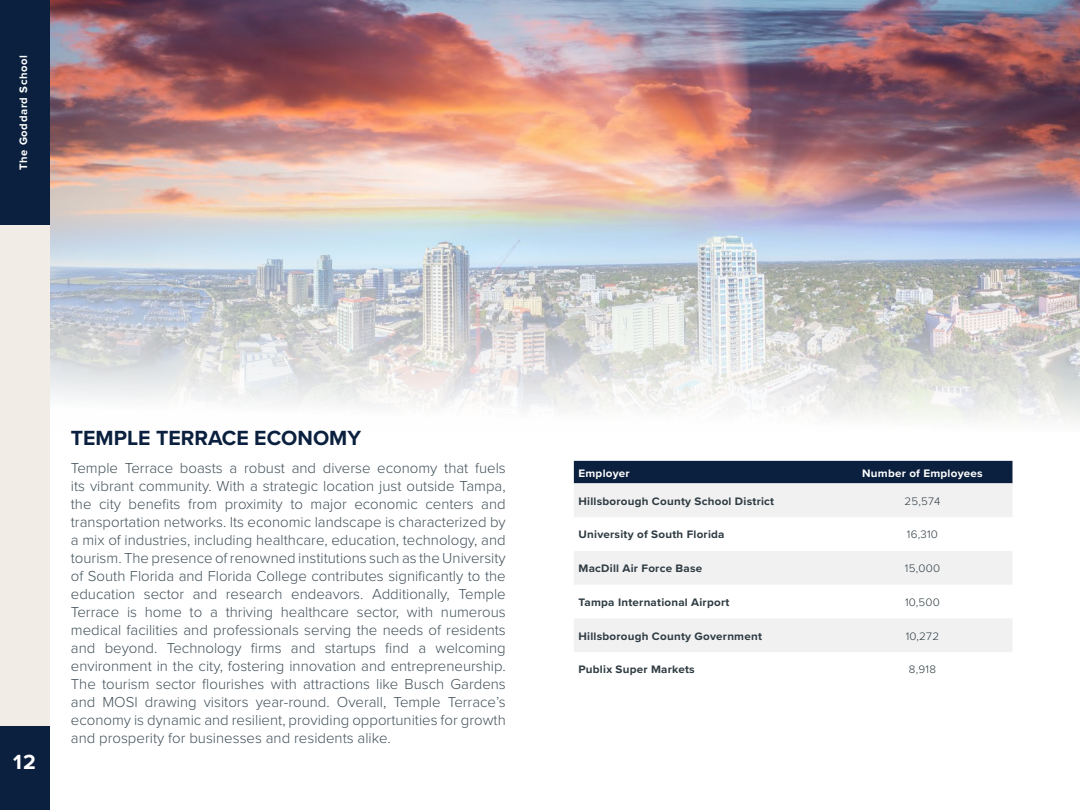
<style>
.page{position:relative;width:1080px;height:810px;background:#fff}
.page>*{position:absolute;margin:0;border:0;box-sizing:border-box;transform-origin:0 0}
.t1{font:700 21.25px "Proxima Nova";color:#0a203e}
.t2{font:700 21.25px "Proxima Nova";color:#fff}
.t3{font:300 15px/18px "Proxima Nova";color:#43525a;text-align:justify}
.t4{font:700 11.25px "Proxima Nova";letter-spacing:.02em;color:#2e3b42}
.t5{font:300 11.25px "Proxima Nova";letter-spacing:.02em;color:#2e3b42}
.t6{font:700 11.25px "Proxima Nova";letter-spacing:.02em;color:#fff}
.t7{font:700 11.25px "Proxima Nova";letter-spacing:.06em;color:#fff}
</style>
<div class="page">
<img style="left:49px;top:0;width:1031px;height:432px">
<div style="left:574px;top:461px;width:438px;height:22px;background:#0a203e"></div>
<svg style="left:574px;top:483px;width:438px;height:169px;fill:#f1f1f2"></svg>
<div style="left:0;top:726px;width:49px;height:84px;background:#0a203e"></div>
<div style="left:0;top:225px;width:49px;height:501px;background:#f1ece6"></div>
<div style="left:0;top:0;width:49px;height:225px;background:#0a203e"></div>
<p class="t7" style="left:15px;top:170px;width:117px;rotate:-90deg">The Goddard School</p>
<h1 class="t2" style="left:13px;top:746px;width:24px">12</h1>
<h1 class="t1" style="left:71px;top:422px;width:292px">TEMPLE TERRACE ECONOMY</h1>
<p class="t3" style="left:71px;top:458px;width:436px">Temple Terrace boasts a robust and diverse economy that fuels its vibrant community. With a strategic location just outside Tampa, the city benefits from proximity to major economic centers and transportation networks. Its economic landscape is characterized by a mix of industries, including healthcare, education, technology, and tourism. The presence of renowned institutions such as the University of South Florida and Florida College contributes significantly to the education sector and research endeavors. Additionally, Temple Terrace is home to a thriving healthcare sector, with numerous medical facilities and professionals serving the needs of residents and beyond. Technology firms and startups find a welcoming environment in the city, fostering innovation and entrepreneurship.<br>The tourism sector flourishes with attractions like Busch Gardens and MOSI drawing visitors year-round. Overall, Temple Terrace’s economy is dynamic and resilient, providing opportunities for growth and prosperity for businesses and residents alike.</p>
<p class="t6" style="left:579px;top:464px;width:53px">Employer</p>
<p class="t6" style="left:862px;top:464px;width:122px">Number of Employees</p>
<p class="t4" style="left:579px;top:493px;width:197px">Hillsborough County School District</p>
<p class="t5" style="left:904px;top:493px;width:38px">25,574</p>
<p class="t4" style="left:579px;top:526px;width:148px">University of South Florida</p>
<p class="t5" style="left:907px;top:526px;width:33px">16,310</p>
<p class="t4" style="left:579px;top:560px;width:125px">MacDill Air Force Base</p>
<p class="t5" style="left:905px;top:560px;width:37px">15,000</p>
<p class="t4" style="left:579px;top:594px;width:152px">Tampa International Airport</p>
<p class="t5" style="left:905px;top:594px;width:36px">10,500</p>
<p class="t4" style="left:579px;top:628px;width:185px">Hillsborough County Government</p>
<p class="t5" style="left:906px;top:628px;width:35px">10,272</p>
<p class="t4" style="left:579px;top:661px;width:118px">Publix Super Markets</p>
<p class="t5" style="left:909px;top:661px;width:29px">8,918</p>
</div>
